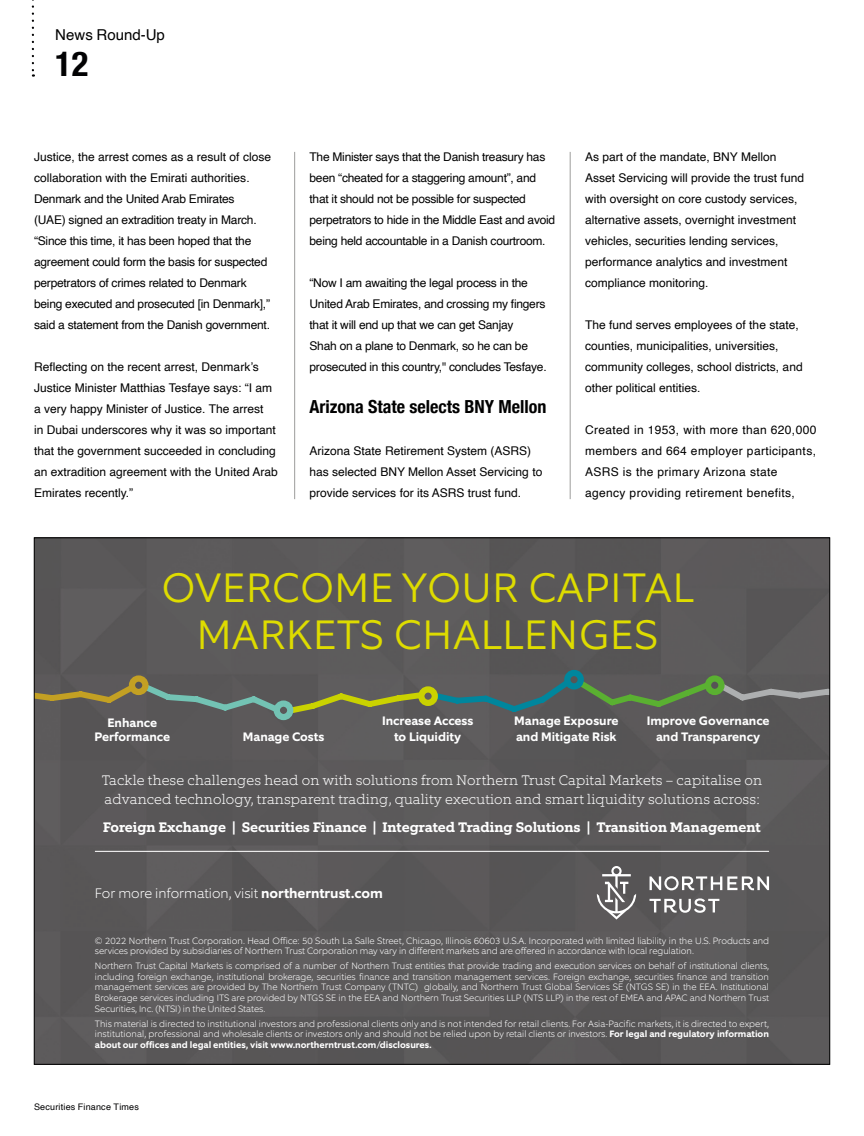
<style>
.page{position:relative;width:864px;height:1136px;background:#fff}
.page>*{position:absolute;margin:0;border:0;box-sizing:border-box;transform-origin:0 0}
.t1{font:300 41.4px/46.7px "Equip";letter-spacing:.02em;color:#dedc00;text-align:center}
.t2{font:700 condensed 34.5px "Helvetica Neue";color:#020203}
.t3{font:700 condensed 18px "Helvetica Neue";color:#010000}
.t4{font:15px "Helvetica";color:#000}
.t5{font:200 13.95px/19.5px "Equip Slab";letter-spacing:.01em;color:#fff}
.t6{font:700 13.95px "Equip Slab";color:#fff}
.t7{font:200 13.95px "Equip";color:#fff}
.t8{font:700 12.3px/16px "Equip";color:#fff;text-align:center}
.t9{font:12px/21px "Helvetica";letter-spacing:-.02em;color:#010000}
.t10{font:12px/21px "Helvetica";color:#010000}
.t11{font:12px/21px "Helvetica";letter-spacing:.03em;color:#010000}
.t12{font:200 9.3px/10.6px "Equip";color:#fff;text-align:justify}
.t13{font:9px "Helvetica";letter-spacing:.02em;color:#020203}
.s1{font-weight:700}
</style>
<div class="page">
<svg style="left:32px;top:0;width:2px;height:77px"></svg>
<hr style="left:294px;top:152px;width:1px;height:347px;background:#9d9d9c">
<hr style="left:569px;top:152px;width:1px;height:347px;background:#9d9d9c">
<div style="left:36px;top:539px;width:791px;height:523px;background:#5a5859"></div>
<svg style="left:36px;top:673px;width:791px;height:46px;background:#5e635a"></svg>
<div style="left:132px;top:678px;width:13px;height:14px;background:#565455;border-radius:50%"></div>
<div style="left:129px;top:675px;width:19px;height:20px;border:6px solid #c3a023;border-radius:50%"></div>
<svg style="left:277px;top:703px;width:13px;height:14px"></svg>
<div style="left:273px;top:700px;width:20px;height:20px;border:6px solid #73c3b4;border-radius:50%"></div>
<div style="left:421px;top:689px;width:13px;height:13px;background:#5f5d5e;border-radius:50%"></div>
<div style="left:418px;top:686px;width:19px;height:20px;border:6px solid #cad200;border-radius:50%"></div>
<svg style="left:567px;top:673px;width:13px;height:13px"></svg>
<div style="left:564px;top:669px;width:19px;height:20px;border:6px solid #00869d;border-radius:50%"></div>
<svg style="left:707px;top:678px;width:14px;height:14px"></svg>
<div style="left:704px;top:675px;width:20px;height:20px;border:6px solid #5ab031;border-radius:50%"></div>
<svg style="left:649px;top:876px;width:119px;height:36px;background:#7f7e7e"></svg>
<svg style="left:596px;top:865px;width:40px;height:54px;background:#7d7b7c"></svg>
<hr style="left:95px;top:850px;width:673px;height:1px;background:#fff">
<h3 class="t4" style="left:55px;top:23px;width:111px">News Round-Up</h3>
<h2 class="t2" style="left:55px;top:35px;width:35px">12</h2>
<p class="t9" style="left:34px;top:146px;width:238px">Justice, the arrest comes as a result of close collaboration with the Emirati authorities.<br>Denmark and the United Arab Emirates<br>(UAE) signed an extradition treaty in March. “Since this time, it has been hoped that the agreement could form the basis for suspected perpetrators of crimes related to Denmark being executed and prosecuted [in Denmark],” said a statement from the Danish government.</p>
<p class="t10" style="left:34px;top:356px;width:245px">Reflecting on the recent arrest, Denmark’s Justice Minister Matthias Tesfaye says: “I am a very happy Minister of Justice. The arrest<br>in Dubai underscores why it was so important that the government succeeded in concluding an extradition agreement with the United Arab Emirates recently.”</p>
<p class="t9" style="left:309px;top:146px;width:247px">The Minister says that the Danish treasury has been “cheated for a staggering amount”, and that it should not be possible for suspected perpetrators to hide in the Middle East and avoid being held accountable in a Danish courtroom.</p>
<p class="t9" style="left:309px;top:272px;width:238px">“Now I am awaiting the legal process in the United Arab Emirates, and crossing my fingers that it will end up that we can get Sanjay<br>Shah on a plane to Denmark, so he can be prosecuted in this country," concludes Tesfaye.</p>
<h3 class="t3" style="left:309px;top:391px;width:238px">Arizona State selects BNY Mellon</h3>
<p class="t10" style="left:309px;top:440px;width:234px">Arizona State Retirement System (ASRS) has selected BNY Mellon Asset Servicing to provide services for its ASRS trust fund.</p>
<p class="t10" style="left:585px;top:146px;width:220px">As part of the mandate, BNY Mellon Asset Servicing will provide the trust fund with oversight on core custody services, alternative assets, overnight investment vehicles, securities lending services, performance analytics and investment compliance monitoring.</p>
<p class="t10" style="left:585px;top:314px;width:219px">The fund serves employees of the state, counties, municipalities, universities, community colleges, school districts, and other political entities.</p>
<p class="t11" style="left:585px;top:419px;width:233px">Created in 1953, with more than 620,000 members and 664 employer participants, ASRS is the primary Arizona state agency providing retirement benefits,</p>
<h1 class="t1" style="left:162px;top:564px;width:534px">OVERCOME YOUR CAPITAL<br>MARKETS CHALLENGES</h1>
<h3 class="t8" style="left:95px;top:715px;width:77px;line-height:14.7px">Enhance<br>Performance</h3>
<h3 class="t8" style="left:243px;top:728px;width:83px">Manage Costs</h3>
<h3 class="t8" style="left:382px;top:712px;width:93px">Increase Access to Liquidity</h3>
<h3 class="t8" style="left:514px;top:712px;width:106px;text-align:left">Manage Exposure and Mitigate Risk</h3>
<h3 class="t8" style="left:646px;top:712px;width:124px">Improve Governance and Transparency</h3>
<h3 class="t5" style="left:102px;top:770px;width:661px">Tackle these challenges head on with solutions from Northern Trust Capital Markets – capitalise on advanced technology, transparent trading, quality execution and smart liquidity solutions across:</h3>
<h3 class="t6" style="left:103px;top:818px;width:658px">Foreign Exchange | Securities Finance | Integrated Trading Solutions | Transition Management</h3>
<h3 class="t7" style="left:95px;top:884px;width:289px">For more information, visit <span class="s1">northerntrust.com</span></h3>
<p class="t12" style="left:95px;top:934px;width:675px">© 2022 Northern Trust Corporation. Head Office: 50 South La Salle Street, Chicago, Illinois 60603 U.S.A. Incorporated with limited liability in the U.S. Products and services provided by subsidiaries of Northern Trust Corporation may vary in different markets and are offered in accordance with local regulation.</p>
<p class="t12" style="left:95px;top:960px;width:675px">Northern Trust Capital Markets is comprised of a number of Northern Trust entities that provide trading and execution services on behalf of institutional clients, including foreign exchange, institutional brokerage, securities finance and transition management services. Foreign exchange, securities finance and transition management services are provided by The Northern Trust Company (TNTC) globally, and Northern Trust Global Services SE (NTGS SE) in the EEA. Institutional Brokerage services including ITS are provided by NTGS SE in the EEA and Northern Trust Securities LLP (NTS LLP) in the rest of EMEA and APAC and Northern Trust Securities, Inc. (NTSI) in the United States.</p>
<p class="t12" style="left:95px;top:1017px;width:675px">This material is directed to institutional investors and professional clients only and is not intended for retail clients. For Asia-Pacific markets, it is directed to expert, institutional, professional and wholesale clients or investors only and should not be relied upon by retail clients or investors. <span class="s1">For legal and regulatory information about our offices and legal entities, visit www.northerntrust.com/disclosures.</span></p>
<p class="t13" style="left:34px;top:1099px;width:106px">Securities Finance Times</p>
</div>
